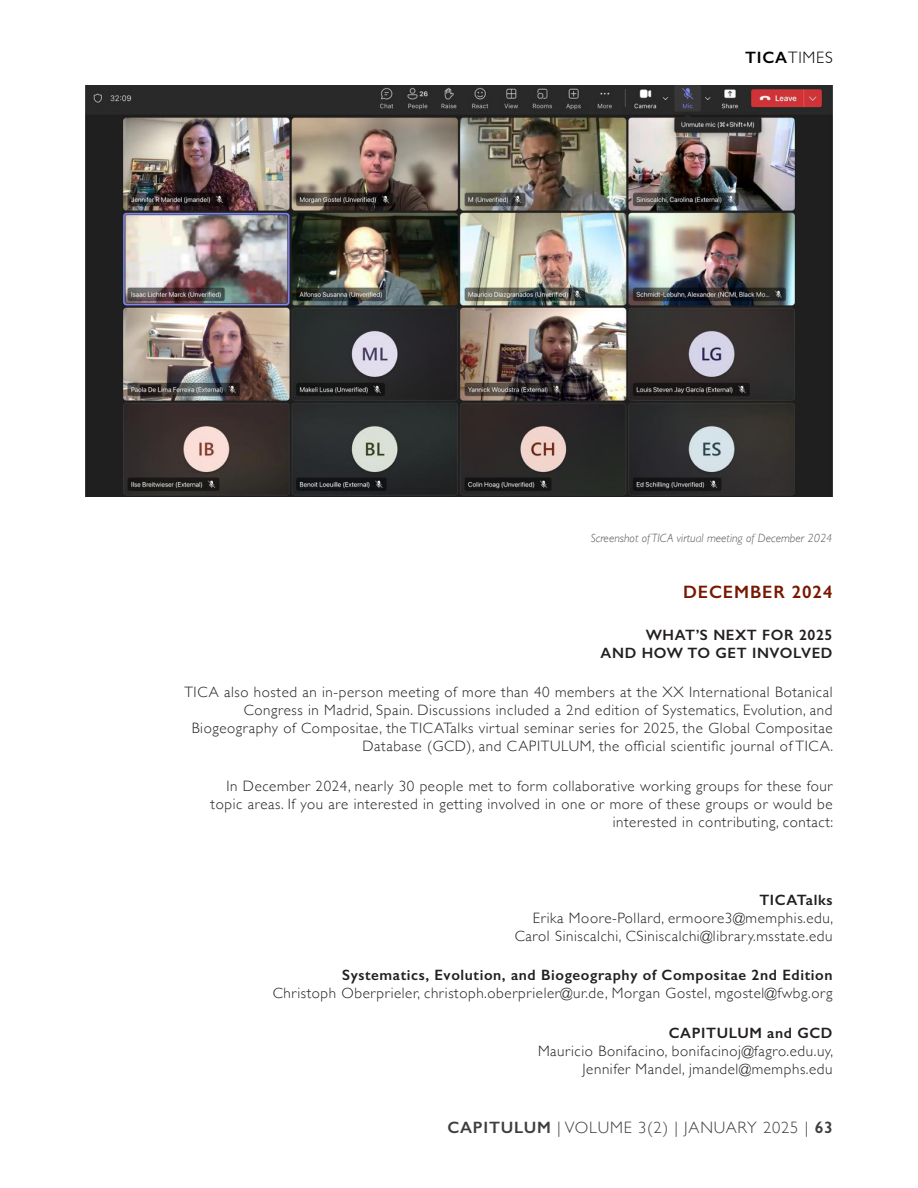
<style>
.page{position:relative;width:918px;height:1188px;background:#fff}
.page>*{position:absolute;margin:0;border:0;box-sizing:border-box;transform-origin:0 0}
.Inline_Subtitle{font:600 18px "Gill Sans";letter-spacing:.05em;color:#791800}
.t1{font:300 16.5px "Gill Sans";letter-spacing:.05em;color:#3e3e3f}
.Inline_Subtitle-2{font:300 16.5px "Gill Sans";letter-spacing:.05em;color:#000}
.abstract{font:300 15px/18px "Gill Sans";letter-spacing:.04em;color:#231f20;text-align:right}
.abstract-2{font:600 15px/18px "Gill Sans";letter-spacing:.04em;color:#231f20;text-align:right}
.Paragraph_Style_2{font:italic 300 12px "Gill Sans";color:#57585a}
.s1{font-weight:600}
</style>
<div class="page">
<img style="left:85px;top:85px;width:748px;height:411px">
<p class="Inline_Subtitle-2" style="left:745px;top:45px;width:89px"><span class="s1">TICA</span>TIMES</p>
<p class="Paragraph_Style_2" style="left:591px;top:532px;width:243px">Screenshot of TICA virtual meeting of December 2024</p>
<p class="Inline_Subtitle" style="left:683px;top:581px;width:151px">DECEMBER 2024</p>
<p class="abstract-2" style="left:601px;top:626px;width:233px">WHAT’S NEXT FOR 2025<br>AND HOW TO GET INVOLVED</p>
<p class="abstract" style="left:184px;top:683px;width:650px">TICA also hosted an in-person meeting of more than 40 members at the XX International Botanical Congress in Madrid, Spain. Discussions included a 2nd edition of Systematics, Evolution, and Biogeography of Compositae, the TICATalks virtual seminar series for 2025, the Global Compositae Database (GCD), and CAPITULUM, the official scientific journal of TICA.</p>
<p class="abstract" style="left:211px;top:776px;width:624px">In December 2024, nearly 30 people met to form collaborative working groups for these four topic areas. If you are interested in getting involved in one or more of these groups or would be interested in contributing, contact:</p>
<p class="abstract" style="left:515px;top:891px;width:320px"><span class="s1">TICATalks<br></span>Erika Moore-Pollard, ermoore3@memphis.edu,<br>Carol Siniscalchi, CSiniscalchi@library.msstate.edu</p>
<p class="abstract" style="left:273px;top:966px;width:561px"><span class="s1">Systematics, Evolution, and Biogeography of Compositae 2nd Edition<br></span>Christoph Oberprieler, christoph.oberprieler@ur.de, Morgan Gostel, mgostel@fwbg.org</p>
<p class="abstract" style="left:538px;top:1023px;width:297px"><span class="s1">CAPITULUM and GCD<br></span>Mauricio Bonifacino, bonifacinoj@fagro.edu.uy,<br>Jennifer Mandel, jmandel@memphs.edu</p>
<p class="t1" style="left:447px;top:1115px;width:387px"><span class="s1">CAPITULUM</span> | VOLUME 3(2) | JANUARY 2025 | <span class="s1">63</span></p>
</div>
